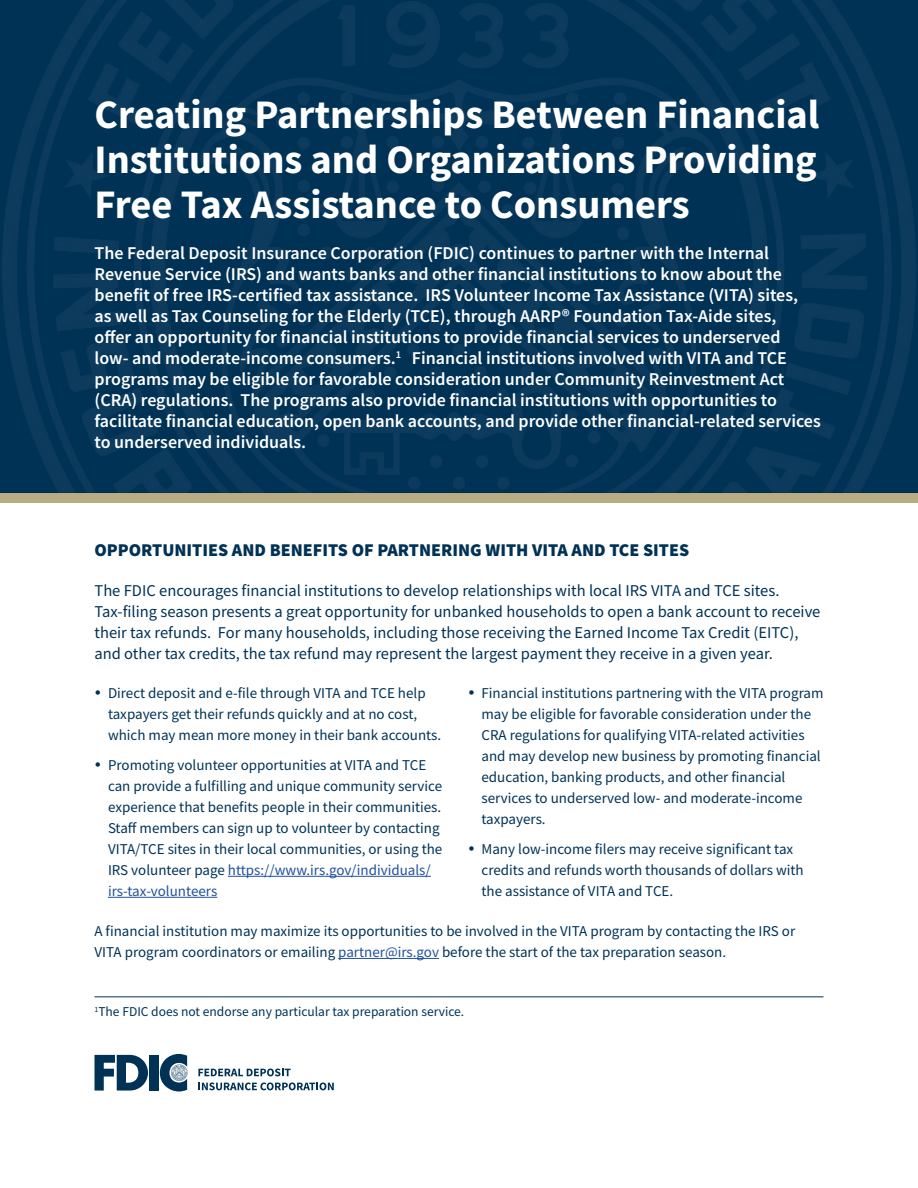
<style>
.page{position:relative;width:918px;height:1188px;background:#fff}
.page>*{position:absolute;margin:0;border:0;box-sizing:border-box;transform-origin:0 0}
.t1{font:700 40.5px/45px "Source Sans Pro";color:#fff;text-align:justify}
.t2{font:600 18px/21px "Source Sans Pro";color:#fff}
.Head{font:900 18px "Source Sans Pro";color:#003256}
.Body{font:16.5px/21px "Source Sans Pro";color:#003256}
.Body-2{font:15px/21px "Source Sans Pro";color:#003256}
.t3{font:13.5px "Source Sans Pro";color:#003256}
.s1{color:#20509e}
</style>
<div class="page">
<img style="left:0;top:0;width:918px;height:493px">
<hr style="left:338px;top:958px;width:101px;height:1px;background:#20509e">
<hr style="left:228px;top:876px;width:203px;height:1px;background:#20509e">
<hr style="left:108px;top:897px;width:109px;height:1px;background:#20509e">
<div style="left:0;top:493px;width:918px;height:9px;background:#b7ac83"></div>
<hr style="left:94px;top:996px;width:730px;height:1px;background:#003256">
<svg style="left:95px;top:1055px;width:53px;height:36px"></svg>
<div style="left:149px;top:1055px;width:10px;height:36px;background:#003256"></div>
<svg style="left:160px;top:1054px;width:28px;height:37px"></svg>
<svg style="left:198px;top:1069px;width:93px;height:7px"></svg>
<svg style="left:198px;top:1083px;width:136px;height:7px"></svg>
<p class="t1" style="left:94px;top:91px;width:726px">Creating Partnerships Between Financial Institutions and Organizations Providing Free Tax Assistance to Consumers</p>
<p class="t2" style="left:95px;top:242px;width:728px">The Federal Deposit Insurance Corporation (FDIC) continues to partner with the Internal Revenue Service (IRS) and wants banks and other financial institutions to know about the benefit of free IRS-certified tax assistance. IRS Volunteer Income Tax Assistance (VITA) sites,<br>as well as Tax Counseling for the Elderly (TCE), through AARP® Foundation Tax-Aide sites,<br>offer an opportunity for financial institutions to provide financial services to underserved<br>low- and moderate-income consumers.<sup>1</sup> Financial institutions involved with VITA and TCE programs may be eligible for favorable consideration under Community Reinvestment Act (CRA) regulations. The programs also provide financial institutions with opportunities to facilitate financial education, open bank accounts, and provide other financial-related services to underserved individuals.</p>
<p class="Head" style="left:94px;top:537px;width:596px">OPPORTUNITIES AND BENEFITS OF PARTNERING WITH VITA AND TCE SITES</p>
<p class="Body" style="left:94px;top:580px;width:728px">The FDIC encourages financial institutions to develop relationships with local IRS VITA and TCE sites.<br>Tax-filing season presents a great opportunity for unbanked households to open a bank account to receive their tax refunds. For many households, including those receiving the Earned Income Tax Credit (EITC), and other tax credits, the tax refund may represent the largest payment they receive in a given year.</p>
<p class="Body-2" style="left:108px;top:682px;width:335px">Direct deposit and e-file through VITA and TCE help taxpayers get their refunds quickly and at no cost, which may mean more money in their bank accounts.</p>
<p class="Body-2" style="left:108px;top:754px;width:336px">Promoting volunteer opportunities at VITA and TCE can provide a fulfilling and unique community service experience that benefits people in their communities.<br>Staff members can sign up to volunteer by contacting VITA/TCE sites in their local communities, or using the IRS volunteer page <span class="s1">https://www.irs.gov/individuals/ irs-tax-volunteers</span></p>
<p class="Body-2" style="left:482px;top:682px;width:344px">Financial institutions partnering with the VITA program may be eligible for favorable consideration under the CRA regulations for qualifying VITA-related activities and may develop new business by promoting financial education, banking products, and other financial services to underserved low- and moderate-income taxpayers.</p>
<p class="Body-2" style="left:482px;top:838px;width:324px">Many low-income filers may receive significant tax credits and refunds worth thousands of dollars with the assistance of VITA and TCE.</p>
<p class="Body-2" style="left:94px;top:920px;width:702px">A financial institution may maximize its opportunities to be involved in the VITA program by contacting the IRS or<br>VITA program coordinators or emailing <span class="s1">partner@irs.gov</span> before the start of the tax preparation season.</p>
<p class="t3" style="left:94px;top:1003px;width:371px"><sup>1</sup>The FDIC does not endorse any particular tax preparation service.</p>
</div>
